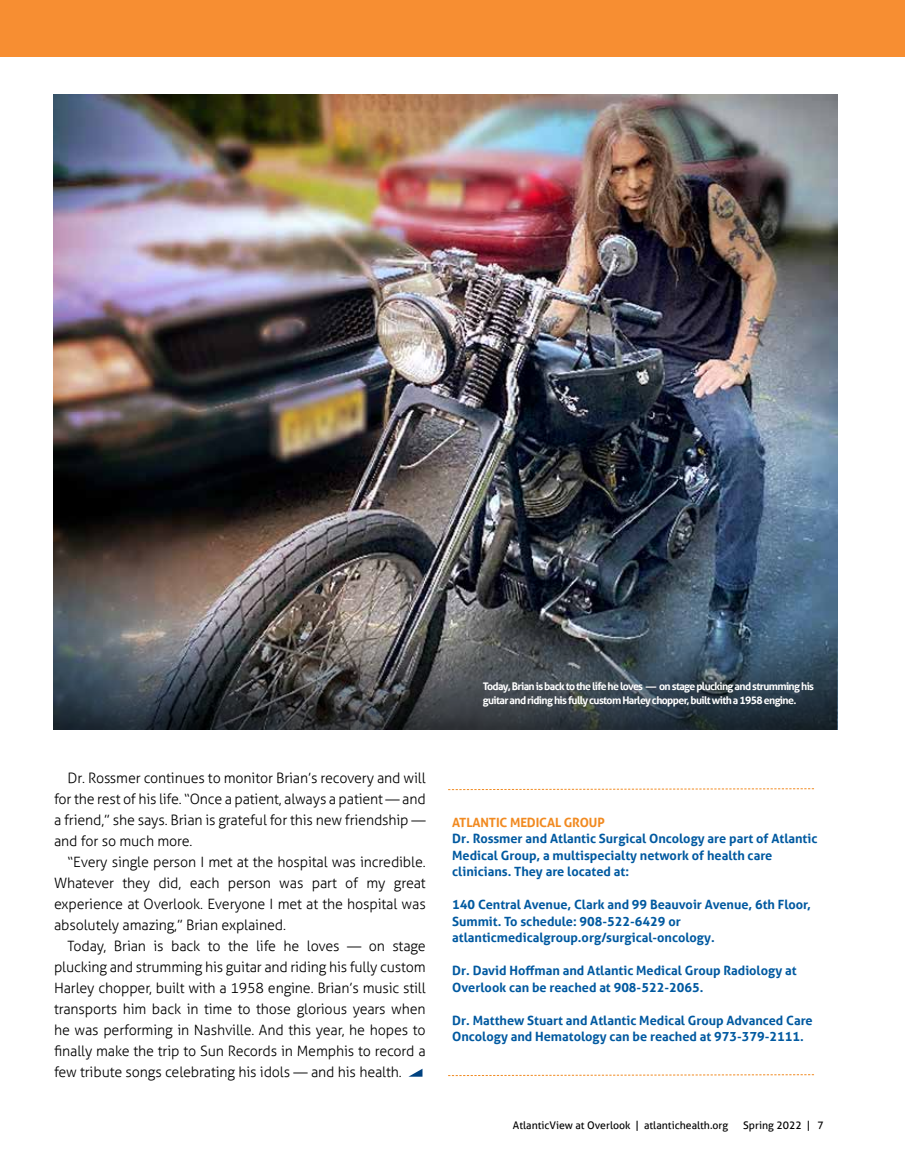
<style>
.page{position:relative;width:905px;height:1175px;background:#fff}
.page>*{position:absolute;margin:0;border:0;box-sizing:border-box;transform-origin:0 0}
.t1{font:300 14.25px/21px "Aller";letter-spacing:-.01em;color:#000;text-align:justify}
.t2{font:700 12.75px/16.5px "Aller";color:#0059a0}
.t3{font:700 12.75px "Aller";letter-spacing:-.01em;color:#f18a21}
.t4{font:700 10.5px/13.5px "Aller";letter-spacing:-.06em;color:#fff}
.t5{font:10.5px "Aller";color:#000}
</style>
<div class="page">
<div style="left:0;top:0;width:904px;height:57px;background:#f78e32"></div>
<img style="left:53px;top:94px;width:784px;height:635px">
<img style="left:53px;top:602px;width:783px;height:127px">
<svg style="left:410px;top:1069px;width:12px;height:7px"></svg>
<svg style="left:448px;top:788px;width:366px;height:2px"></svg>
<svg style="left:448px;top:1074px;width:366px;height:2px"></svg>
<p class="t1" style="left:54px;top:767px;width:373px;text-indent:13px">Dr. Rossmer continues to monitor Brian’s recovery and will for the rest of his life. “Once a patient, always a patient — and a friend,” she says. Brian is grateful for this new friendship — and for so much more.</p>
<p class="t1" style="left:54px;top:851px;width:373px;text-indent:13px">“Every single person I met at the hospital was incredible.<br>Whatever they did, each person was part of my great experience at Overlook. Everyone I met at the hospital was absolutely amazing,” Brian explained.</p>
<p class="t1" style="left:54px;top:935px;width:373px;text-indent:13px">Today, Brian is back to the life he loves — on stage plucking and strumming his guitar and riding his fully custom Harley chopper, built with a 1958 engine. Brian’s music still transports him back in time to those glorious years when he was performing in Nashville. And this year, he hopes to finally make the trip to Sun Records in Memphis to record a few tribute songs celebrating his idols — and his health.</p>
<p class="t4" style="left:483px;top:679px;width:333px">Today, Brian is back to the life he loves — on stage plucking and strumming his guitar and riding his fully custom Harley chopper, built with a 1958 engine.</p>
<p class="t3" style="left:452px;top:814px;width:154px">ATLANTIC MEDICAL GROUP</p>
<p class="t2" style="left:452px;top:830px;width:367px">Dr. Rossmer and Atlantic Surgical Oncology are part of Atlantic<br>Medical Group, a multispecialty network of health care clinicians. They are located at:</p>
<p class="t2" style="left:452px;top:896px;width:360px">140 Central Avenue, Clark and 99 Beauvoir Avenue, 6th Floor,<br>Summit. To schedule: 908-522-6429 or atlanticmedicalgroup.org/surgical-oncology.</p>
<p class="t2" style="left:452px;top:962px;width:346px">Dr. David Hoffman and Atlantic Medical Group Radiology at<br>Overlook can be reached at 908-522-2065.</p>
<p class="t2" style="left:452px;top:1012px;width:362px">Dr. Matthew Stuart and Atlantic Medical Group Advanced Care<br>Oncology and Hematology can be reached at 973-379-2111.</p>
<p class="t5" style="left:513px;top:1118px;width:217px">AtlanticView at Overlook | atlantichealth.org</p>
<p class="t5" style="left:743px;top:1118px;width:82px">Spring 2022 | 7</p>
</div>
